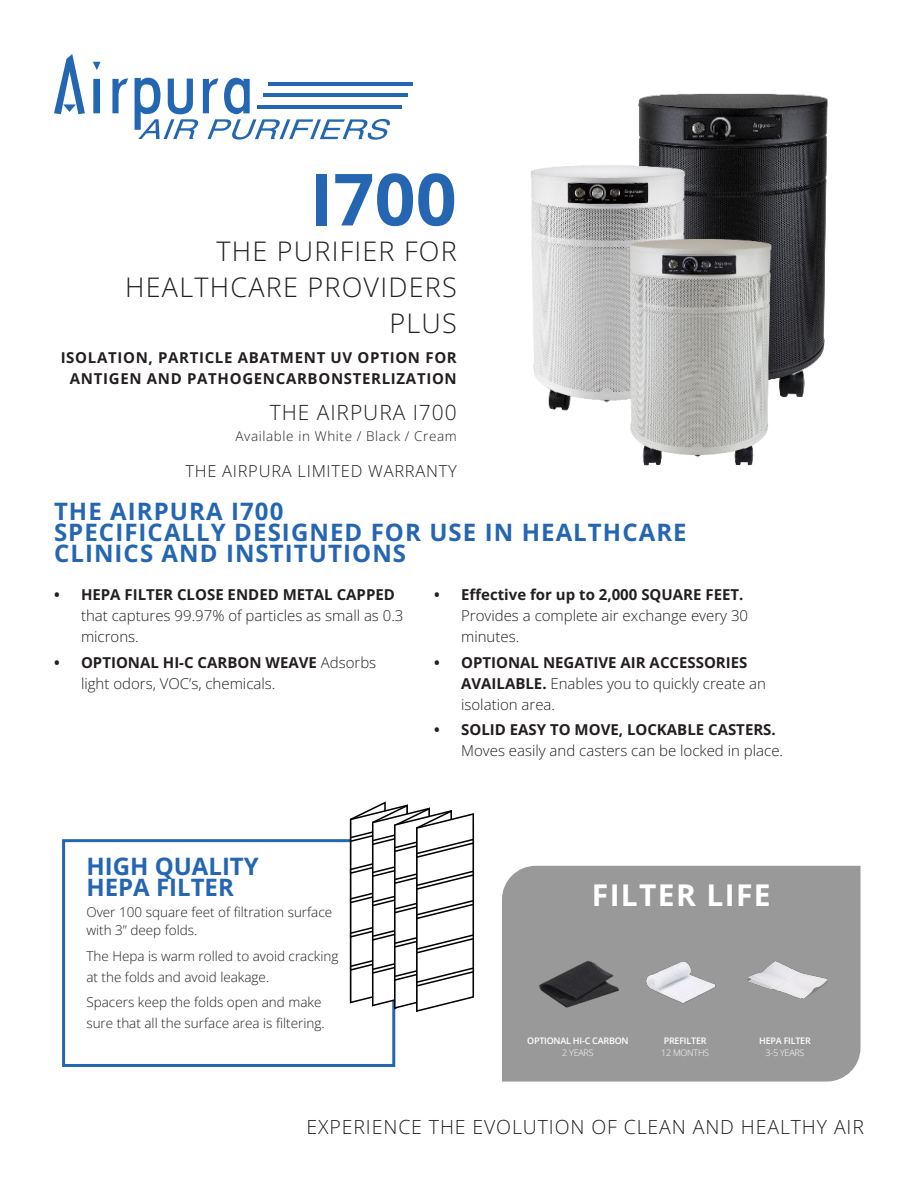
<style>
.page{position:relative;width:918px;height:1188px;background:#fff}
.page>*{position:absolute;margin:0;border:0;box-sizing:border-box;transform-origin:0 0}
.t1{font:700 72px "Open Sans";color:#2466b2}
.t2{font:700 30px "Open Sans";letter-spacing:.045em;color:#fff}
.t3{font:300 27px/36px "Open Sans";letter-spacing:.045em;color:#231f20;text-align:right}
.t4{font:700 24px/21px "Open Sans";letter-spacing:.045em;color:#2466b2}
.t5{font:700 24px "Open Sans";color:#2466b2}
.t6{font:300 21px "Open Sans";letter-spacing:.045em;color:#231f20}
.t7{font:300 19.5px "Open Sans";letter-spacing:.045em;color:#231f20}
.t8{font:300 16.5px "Open Sans";letter-spacing:.045em;color:#231f20}
.t9{font:300 15px/21px "Open Sans";color:#231f20}
.t10{font:700 15px/21px "Open Sans";color:#231f20}
.t11{font:700 15px/21px "Open Sans";letter-spacing:.045em;color:#231f20;text-align:right}
.t12{font:300 13.5px/21px "Open Sans";color:#231f20}
.t13{font:300 13.5px "Open Sans";letter-spacing:.045em;color:#231f20}
.t14{font:600 9px "Open Sans";letter-spacing:-.025em;color:#fff}
.t15{font:300 9px "Open Sans";letter-spacing:-.025em;color:#fff}
.s1{font-weight:700}
.s2{font-weight:300}
</style>
<div class="page">
<svg style="left:54px;top:54px;width:31px;height:60px"></svg>
<svg style="left:93px;top:62px;width:7px;height:51px"></svg>
<svg style="left:112px;top:78px;width:16px;height:35px"></svg>
<hr style="left:268px;top:82px;width:145px;height:4px;background:#2367b2">
<hr style="left:263px;top:93px;width:145px;height:4px;background:#2367b2">
<hr style="left:257px;top:105px;width:145px;height:3px;background:#2367b2">
<svg style="left:135px;top:77px;width:256px;height:63px"></svg>
<div style="left:502px;top:866px;width:359px;height:216px;background:#999"></div>
<img style="left:740px;top:946px;width:94px;height:66px">
<img style="left:538px;top:957px;width:84px;height:56px">
<img style="left:645px;top:944px;width:79px;height:68px">
<img style="left:638px;top:93px;width:190px;height:304px">
<img style="left:531px;top:146px;width:180px;height:265px">
<img style="left:612px;top:223px;width:181px;height:243px">
<svg style="left:62px;top:838px;width:334px;height:229px"></svg>
<svg style="left:350px;top:801px;width:124px;height:211px"></svg>
<p class="t1" style="left:310px;top:150px;width:149px">I700</p>
<p class="t3" style="left:125px;top:233px;width:333px">THE PURIFIER FOR<br>HEALTHCARE PROVIDERS<br>PLUS</p>
<p class="t11" style="left:61px;top:347px;width:398px">ISOLATION, PARTICLE ABATMENT UV OPTION FOR<br>ANTIGEN AND PATHOGENCARBONSTERLIZATION</p>
<p class="t6" style="left:270px;top:398px;width:188px">THE AIRPURA I700</p>
<p class="t13" style="left:236px;top:427px;width:223px">Available in White / Black / Cream</p>
<p class="t8" style="left:185px;top:460px;width:273px">THE AIRPURA LIMITED WARRANTY</p>
<p class="t4" style="left:54px;top:500px;width:231px">THE AIRPURA I700</p>
<p class="t4" style="left:54px;top:521px;width:634px">SPECIFICALLY DESIGNED FOR USE IN HEALTHCARE<br>CLINICS AND INSTITUTIONS</p>
<p class="t9" style="left:81px;top:584px;width:324px;text-indent:-27px"><span class="s1">• HEPA FILTER CLOSE ENDED METAL CAPPED </span>that captures 99.97% of particles as small as 0.3 microns.</p>
<p class="t9" style="left:81px;top:651px;width:297px;text-indent:-27px"><span class="s1">• OPTIONAL HI-C CARBON WEAVE</span> Adsorbs light odors, VOC’s, chemicals.</p>
<p class="t9" style="left:461px;top:584px;width:289px;text-indent:-27px"><span class="s1">• Effective for up to 2,000 SQUARE FEET.<br></span>Provides a complete air exchange every 30 minutes.</p>
<p class="t10" style="left:461px;top:651px;width:306px;text-indent:-27px">• OPTIONAL NEGATIVE AIR ACCESSORIES<br>AVAILABLE. <span class="s2">Enables you to quickly create an isolation area.</span></p>
<p class="t9" style="left:461px;top:719px;width:323px;text-indent:-27px"><span class="s1">• SOLID EASY TO MOVE, LOCKABLE CASTERS.<br></span>Moves easily and casters can be locked in place.</p>
<p class="t5" style="left:86px;top:850px;width:174px">HIGH QUALITY</p>
<p class="t5" style="left:86px;top:871px;width:149px">HEPA FILTER</p>
<p class="t12" style="left:86px;top:903px;width:247px;line-height:18px">Over 100 square feet of filtration surface with 3” deep folds.</p>
<p class="t12" style="left:86px;top:945px;width:254px">The Hepa is warm rolled to avoid cracking at the folds and avoid leakage.</p>
<p class="t12" style="left:86px;top:991px;width:240px">Spacers keep the folds open and make sure that all the surface area is filtering.</p>
<p class="t2" style="left:592px;top:874px;width:180px">FILTER LIFE</p>
<p class="t14" style="left:527px;top:1034px;width:103px">OPTIONAL HI-C CARBON</p>
<p class="t15" style="left:562px;top:1046px;width:33px">2 YEARS</p>
<p class="t14" style="left:664px;top:1034px;width:44px">PREFILTER</p>
<p class="t15" style="left:661px;top:1046px;width:50px">12 MONTHS</p>
<p class="t14" style="left:759px;top:1034px;width:53px">HEPA FILTER</p>
<p class="t15" style="left:765px;top:1046px;width:41px">3-5 YEARS</p>
<p class="t7" style="left:307px;top:1113px;width:559px">EXPERIENCE THE EVOLUTION OF CLEAN AND HEALTHY AIR</p>
</div>
